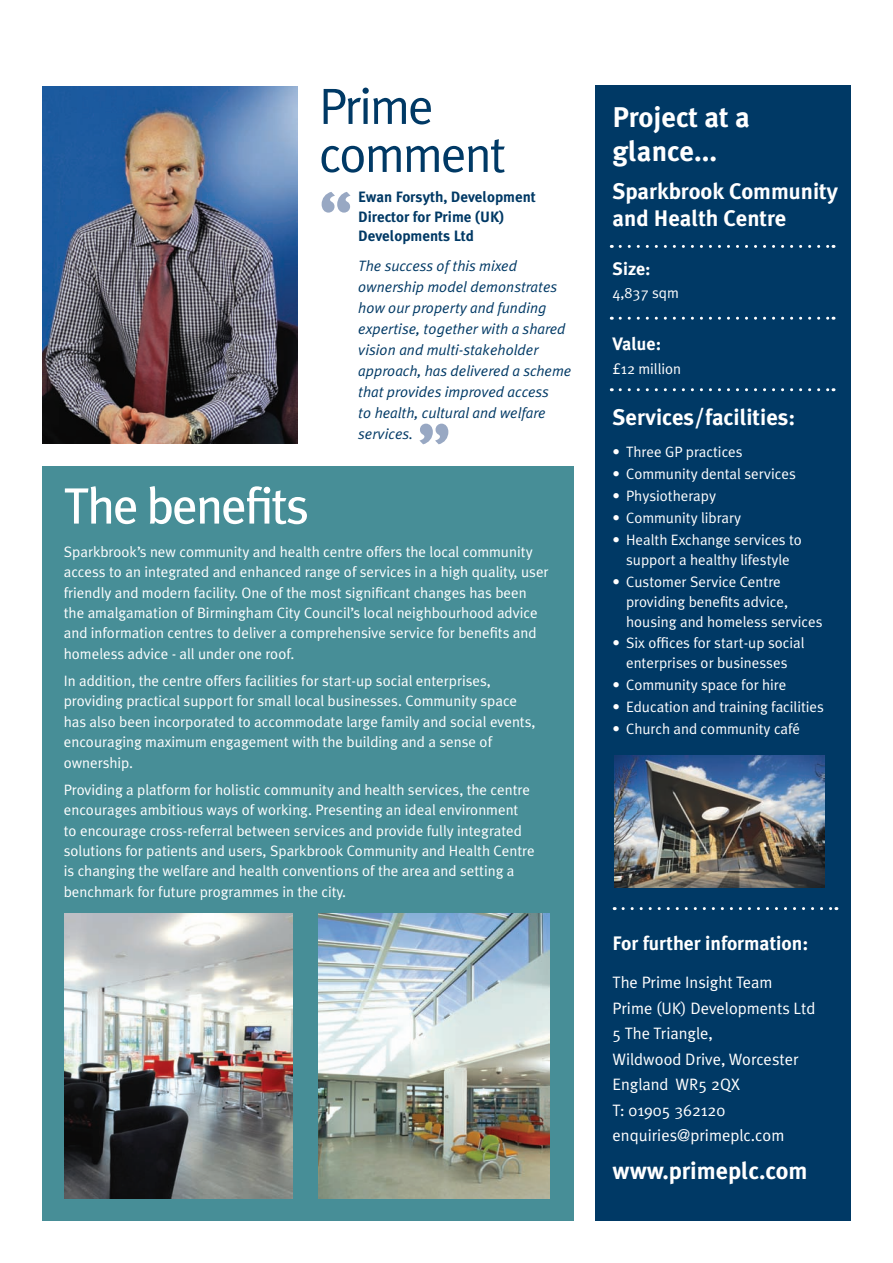
<style>
.page{position:relative;width:893px;height:1263px;background:#fff}
.page>*{position:absolute;margin:0;border:0;box-sizing:border-box;transform-origin:0 0}
.PRIME_TEXT{font:69px "Meta Plus Bold Caps";color:#98a8c3}
.t1{font:51px "Meta Plus Normal";letter-spacing:-.04em;color:#003965}
.t2{font:51px "Meta Plus";letter-spacing:-.04em;color:#fff}
.PRIME_RULED_TEXT{font:700 28.5px/34.2px "Meta Plus";color:#fff}
.PRIME_TEXT-2{font:700 24px "Meta Plus";color:#fff}
.HEADINGS_GREEN{font:700 22.5px/27px "Meta Plus";color:#fff}
.PRIME_TEXT_2{font:700 22.5px "Meta Plus";color:#fff}
.PRIME_TEXT-3{font:700 19.5px "Meta Plus";color:#fff}
.PRIME_TEXT_2-2{font:700 18px "Meta Plus";color:#fff}
.PRIME_TEXT-4{font:16.5px/25.5px "Meta Plus Normal";color:#fff}
.PRIME_TEXT_2-3{font:15px/20.4px "Meta Plus Normal";color:#fff}
.PRIME_TEXT-5{font:italic 15px/21px "Meta Plus Normal";color:#003965}
.PRIME_TEXT-6{font:700 15px/19.5px "Meta Plus";color:#003965}
</style>
<div class="page">
<div style="left:43px;top:466px;width:531px;height:754px;background:#478e97"></div>
<div style="left:595px;top:85px;width:255px;height:1135px;background:#003965"></div>
<img style="left:43px;top:86px;width:255px;height:357px">
<svg style="left:620px;top:245px;width:214px;height:3px"></svg>
<svg style="left:620px;top:317px;width:214px;height:3px"></svg>
<svg style="left:620px;top:388px;width:214px;height:3px"></svg>
<img style="left:319px;top:913px;width:230px;height:285px">
<img style="left:65px;top:913px;width:228px;height:285px">
<img style="left:614px;top:755px;width:211px;height:132px">
<svg style="left:623px;top:907px;width:214px;height:3px"></svg>
<p class="t1" style="left:319px;top:77px;width:116px">Prime</p>
<p class="t1" style="left:319px;top:125px;width:189px">comment</p>
<p class="PRIME_TEXT-6" style="left:358px;top:187px;width:179px">Ewan Forsyth, Development<br>Director for Prime (UK)<br>Developments Ltd</p>
<p class="PRIME_TEXT-5" style="left:358px;top:255px;width:215px">The success of this mixed ownership model demonstrates how our property and funding expertise, together with a shared vision and multi-stakeholder approach, has delivered a scheme that provides improved access<br>to health, cultural and welfare services.</p>
<p class="PRIME_TEXT" style="left:319px;top:178px;width:35px">“</p>
<p class="PRIME_TEXT" style="left:417px;top:409px;width:35px">”</p>
<p class="t2" style="left:64px;top:476px;width:247px">The benefits</p>
<p class="PRIME_TEXT_2-3" style="left:64px;top:541px;width:486px">Sparkbrook’s new community and health centre offers the local community access to an integrated and enhanced range of services in a high quality, user friendly and modern facility. One of the most significant changes has been the amalgamation of Birmingham City Council’s local neighbourhood advice and information centres to deliver a comprehensive service for benefits and homeless advice - all under one roof.</p>
<p class="PRIME_TEXT_2-3" style="left:64px;top:670px;width:473px">In addition, the centre offers facilities for start-up social enterprises, providing practical support for small local businesses. Community space has also been incorporated to accommodate large family and social events, encouraging maximum engagement with the building and a sense of ownership.</p>
<p class="PRIME_TEXT_2-3" style="left:64px;top:779px;width:472px">Providing a platform for holistic community and health services, the centre encourages ambitious ways of working. Presenting an ideal environment to encourage cross-referral between services and provide fully integrated solutions for patients and users, Sparkbrook Community and Health Centre is changing the welfare and health conventions of the area and setting a benchmark for future programmes in the city.</p>
<p class="PRIME_RULED_TEXT" style="left:613px;top:100px;width:139px">Project at a glance...</p>
<p class="HEADINGS_GREEN" style="left:613px;top:178px;width:227px">Sparkbrook Community and Health Centre</p>
<p class="PRIME_TEXT_2-2" style="left:613px;top:258px;width:40px">Size:</p>
<p class="PRIME_TEXT_2-3" style="left:613px;top:283px;width:68px">4,837 sqm</p>
<p class="PRIME_TEXT_2-2" style="left:613px;top:333px;width:50px">Value:</p>
<p class="PRIME_TEXT_2-3" style="left:613px;top:358px;width:70px">£12 million</p>
<p class="PRIME_TEXT_2" style="left:613px;top:404px;width:184px">Services/facilities:</p>
<p class="PRIME_TEXT_2-3" style="left:613px;top:442px;width:132px">• Three GP practices</p>
<p class="PRIME_TEXT_2-3" style="left:613px;top:464px;width:185px">• Community dental services</p>
<p class="PRIME_TEXT_2-3" style="left:613px;top:486px;width:105px">• Physiotherapy</p>
<p class="PRIME_TEXT_2-3" style="left:613px;top:508px;width:130px">• Community library</p>
<p class="PRIME_TEXT_2-3" style="left:613px;top:530px;width:191px;line-height:19.8px;text-align:center">• Health Exchange services to support a healthy lifestyle</p>
<p class="PRIME_TEXT_2-3" style="left:626px;top:572px;width:198px;line-height:19.8px;text-indent:-14px">• Customer Service Centre providing benefits advice, housing and homeless services</p>
<p class="PRIME_TEXT_2-3" style="left:613px;top:633px;width:193px;line-height:19.8px;text-align:center">• Six offices for start-up social enterprises or businesses</p>
<p class="PRIME_TEXT_2-3" style="left:613px;top:675px;width:175px">• Community space for hire</p>
<p class="PRIME_TEXT_2-3" style="left:613px;top:696px;width:213px">• Education and training facilities</p>
<p class="PRIME_TEXT_2-3" style="left:613px;top:718px;width:189px">• Church and community café</p>
<p class="PRIME_TEXT-3" style="left:613px;top:932px;width:197px">For further information:</p>
<p class="PRIME_TEXT-4" style="left:613px;top:969px;width:161px">The Prime Insight Team</p>
<p class="PRIME_TEXT-4" style="left:613px;top:995px;width:204px">Prime (UK) Developments Ltd</p>
<p class="PRIME_TEXT-4" style="left:613px;top:1020px;width:188px">5 The Triangle,<br>Wildwood Drive, Worcester<br>England WR5 2QX</p>
<p class="PRIME_TEXT-4" style="left:613px;top:1097px;width:114px">T: 01905 362120</p>
<p class="PRIME_TEXT-4" style="left:613px;top:1122px;width:173px">enquiries@primeplc.com</p>
<p class="PRIME_TEXT-2" style="left:613px;top:1157px;width:197px">www.primeplc.com</p>
</div>
